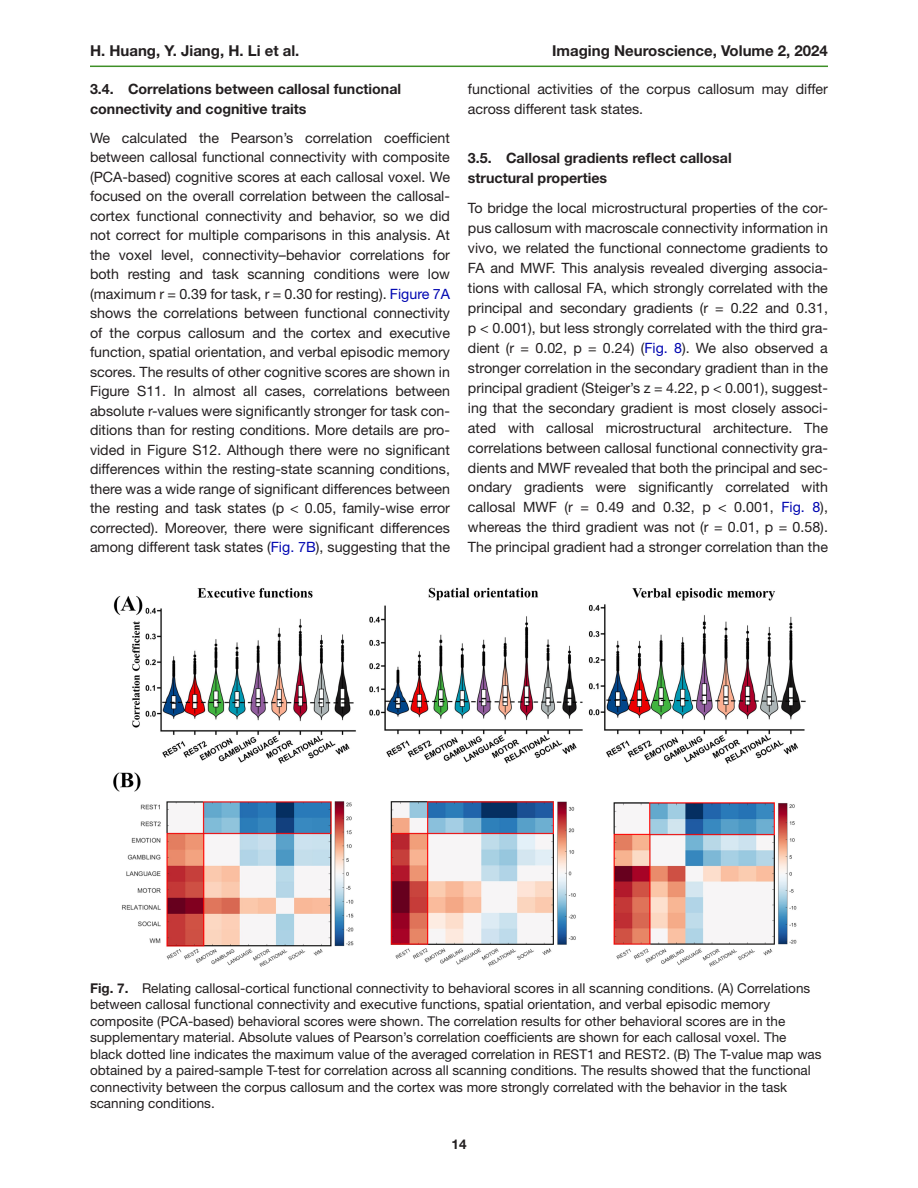
<style>
.page{position:relative;width:918px;height:1188px;background:#fff}
.page>*{position:absolute;margin:0;border:0;box-sizing:border-box;transform-origin:0 0}
.t1{font:700 15px "Helvetica Neue LT Std";color:#231f20}
.t2{font:14.25px/19.5px "Helvetica Neue LT Std";color:#231f20;text-align:justify}
.t3{font:700 14.25px/19.5px "Helvetica Neue LT Std";color:#231f20}
.t4{font:13.5px/16.5px "Helvetica Neue LT Std";color:#231f20}
.t5{font:700 13.5px "Helvetica Neue LT Std";color:#231f20}
.s1{color:#0006b1}
.s2{font-weight:700}
</style>
<div class="page">
<hr style="left:90px;top:66px;width:738px;height:1px;background:#3e8f27">
<img style="left:113px;top:588px;width:693px;height:379px">
<p class="t1" style="left:90px;top:41px;width:211px">H. Huang, Y. Jiang, H. Li et al.</p>
<p class="t1" style="left:552px;top:41px;width:277px">Imaging Neuroscience, Volume 2, 2024</p>
<p class="t3" style="left:90px;top:79px;width:313px">3.4. Correlations between callosal functional connectivity and cognitive traits</p>
<p class="t2" style="left:90px;top:128px;width:362px">We calculated the Pearson’s correlation coefficient between callosal functional connectivity with composite (PCA-based) cognitive scores at each callosal voxel. We focused on the overall correlation between the callosal&shy;cortex functional connectivity and behavior, so we did not correct for multiple comparisons in this analysis. At the voxel level, connectivity–behavior correlations for both resting and task scanning conditions were low (maximum r = 0.39 for task, r = 0.30 for resting). <span class="s1">Figure 7A </span>shows the correlations between functional connectivity of the corpus callosum and the cortex and executive function, spatial orientation, and verbal episodic memory scores. The results of other cognitive scores are shown in Figure S11. In almost all cases, correlations between absolute r-values were significantly stronger for task con&shy;ditions than for resting conditions. More details are pro&shy;vided in Figure S12. Although there were no significant differences within the resting-state scanning conditions, there was a wide range of significant differences between the resting and task states (p &lt; 0.05, family-wise error corrected). Moreover, there were significant differences among different task states (<span class="s1">Fig. 7B</span>), suggesting that the</p>
<p class="t2" style="left:468px;top:79px;width:362px;line-height:20px">functional activities of the corpus callosum may differ across different task states.</p>
<p class="t3" style="left:468px;top:148px;width:265px;line-height:20px">3.5. Callosal gradients reflect callosal structural properties</p>
<p class="t2" style="left:468px;top:198px;width:362px;line-height:20px">To bridge the local microstructural properties of the cor&shy;pus callosum with macroscale connectivity information in vivo, we related the functional connectome gradients to FA and MWF. This analysis revealed diverging associa&shy;tions with callosal FA, which strongly correlated with the principal and secondary gradients (r = 0.22 and 0.31, p &lt; 0.001), but less strongly correlated with the third gra&shy;dient (r = 0.02, p = 0.24) (<span class="s1">Fig. 8</span>). We also observed a stronger correlation in the secondary gradient than in the principal gradient (Steiger’s z = 4.22, p &lt; 0.001), suggest&shy;ing that the secondary gradient is most closely associ&shy;ated with callosal microstructural architecture. The correlations between callosal functional connectivity gra&shy;dients and MWF revealed that both the principal and sec&shy;ondary gradients were significantly correlated with callosal MWF (r = 0.49 and 0.32, p &lt; 0.001, <span class="s1">Fig. 8</span>), whereas the third gradient was not (r = 0.01, p = 0.58).<br>The principal gradient had a stronger correlation than the</p>
<p class="t4" style="left:90px;top:980px;width:733px"><span class="s2">Fig. 7.</span> Relating callosal-cortical functional connectivity to behavioral scores in all scanning conditions. (A) Correlations between callosal functional connectivity and executive functions, spatial orientation, and verbal episodic memory composite (PCA-based) behavioral scores were shown. The correlation results for other behavioral scores are in the supplementary material. Absolute values of Pearson’s correlation coefficients are shown for each callosal voxel. The black dotted line indicates the maximum value of the averaged correlation in REST1 and REST2. (B) The T-value map was obtained by a paired-sample T-test for correlation across all scanning conditions. The results showed that the functional connectivity between the corpus callosum and the cortex was more strongly correlated with the behavior in the task scanning conditions.</p>
<p class="t5" style="left:451px;top:1136px;width:17px">14</p>
</div>
